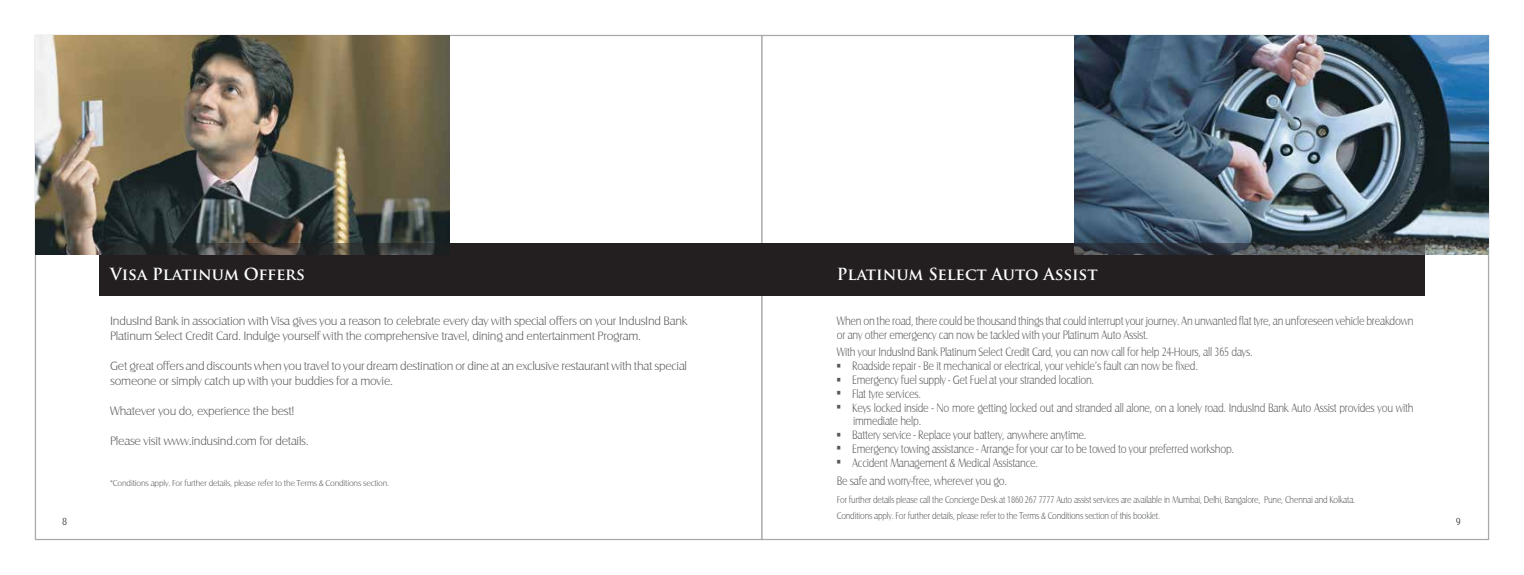
<style>
.page{position:relative;width:1524px;height:575px;background:#fff}
.page>*{position:absolute;margin:0;border:0;box-sizing:border-box;transform-origin:0 0}
.t1{font:700 16.25px "Trajan Pro";color:#fff}
.t2{font:12.5px/13.8px "Castle T Ligh";letter-spacing:-.02em;color:#58595b;scale:.87 1}
.t3{font:12.5px/15px "Castle T Ligh";letter-spacing:-.02em;color:#58595b}
.t4{font:10.62px "Castle T Ligh";color:#231f20}
.t5{font:10px/15.8px "Castle T Ligh";letter-spacing:-.02em;color:#58595b;scale:.87 1}
.t6{font:8.75px "Castle T Ligh";letter-spacing:-.02em;color:#58595b}
</style>
<div class="page">
<div style="left:35px;top:35px;width:727px;height:504px;background:#fff;border:1px solid #a7a9ac"></div>
<div style="left:761px;top:35px;width:728px;height:504px;background:#fff;border:1px solid #a7a9ac"></div>
<div style="left:762px;top:243px;width:662px;height:52px;background:#231f20"></div>
<img style="left:1074px;top:35px;width:414px;height:219px">
<svg style="left:1074px;top:243px;width:350px;height:11px"></svg>
<div style="left:99px;top:243px;width:663px;height:52px;background:#231f20"></div>
<img style="left:35px;top:35px;width:415px;height:219px">
<svg style="left:99px;top:243px;width:351px;height:11px"></svg>
<h1 class="t1" style="left:110px;top:264px;width:196px">Visa Platinum Offers</h1>
<h1 class="t1" style="left:837px;top:264px;width:262px">Platinum Select Auto Assist</h1>
<p class="t3" style="left:110px;top:313px;width:578px">IndusInd Bank in association with Visa gives you a reason to celebrate every day with special offers on your IndusInd Bank<br>Platinum Select Credit Card. Indulge yourself with the comprehensive travel, dining and entertainment Program.</p>
<p class="t3" style="left:110px;top:358px;width:578px">Get great offers and discounts when you travel to your dream destination or dine at an exclusive restaurant with that special someone or simply catch up with your buddies for a movie.</p>
<p class="t3" style="left:110px;top:403px;width:186px">Whatever you do, experience the best!</p>
<p class="t3" style="left:110px;top:433px;width:200px">Please visit www.indusind.com for details.</p>
<p class="t6" style="left:110px;top:478px;width:281px">*Conditions apply. For further details, please refer to the Terms &amp; Conditions section.</p>
<p class="t2" style="left:837px;top:314px;width:665px">When on the road, there could be thousand things that could interrupt your journey. An unwanted flat tyre, an unforeseen vehicle breakdown or any other emergency can now be tackled with your Platinum Auto Assist.</p>
<p class="t2" style="left:837px;top:345px;width:479px">With your IndusInd Bank Platinum Select Credit Card, you can now call for help 24-Hours, all 365 days.</p>
<p class="t2" style="left:837px;top:359px;width:417px">■ Roadside repair - Be it mechanical or electrical, your vehicle’s fault can now be fixed.</p>
<p class="t2" style="left:837px;top:373px;width:297px">■ Emergency fuel supply - Get Fuel at your stranded location.</p>
<p class="t2" style="left:837px;top:386px;width:98px">■ Flat tyre services.</p>
<p class="t2" style="left:853px;top:400px;width:646px;text-indent:-16px">■ Keys locked inside - No more getting locked out and stranded all alone, on a lonely road. IndusInd Bank Auto Assist provides you with immediate help.</p>
<p class="t2" style="left:837px;top:428px;width:288px">■ Battery service - Replace your battery, anywhere anytime.</p>
<p class="t2" style="left:837px;top:441px;width:458px">■ Emergency towing assistance - Arrange for your car to be towed to your preferred workshop.</p>
<p class="t2" style="left:837px;top:453px;width:233px;line-height:18.8px">■ Accident Management &amp; Medical Assistance.<br>Be safe and worry-free, wherever you go.</p>
<p class="t5" style="left:837px;top:491px;width:597px">For further details please call the Concierge Desk at 1860 267 7777 Auto assist services are available in Mumbai, Delhi, Bangalore, Pune, Chennai and Kolkata.<br>Conditions apply. For further details, please refer to the Terms &amp; Conditions section of this booklet.</p>
<p class="t4" style="left:62px;top:515px;width:7px">8</p>
<p class="t4" style="left:1455px;top:515px;width:7px">9</p>
</div>
